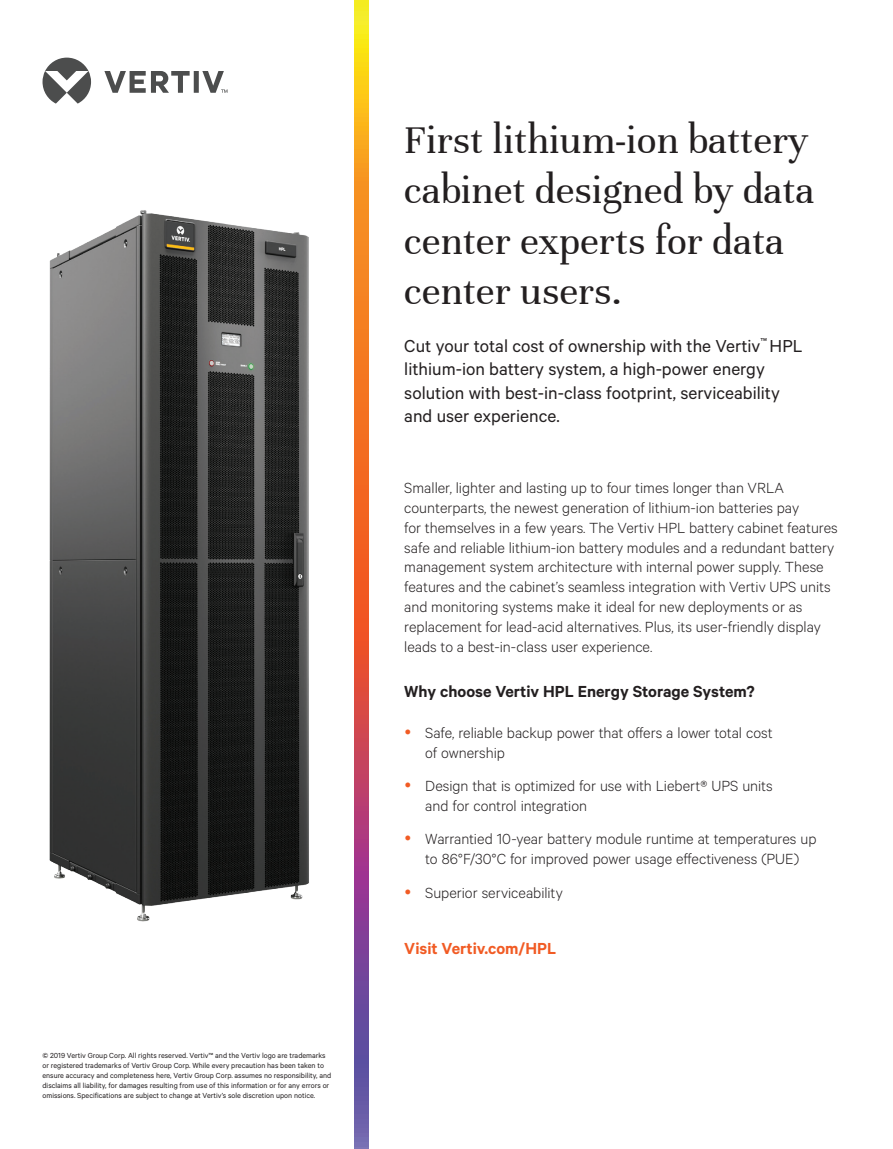
<style>
.page{position:relative;width:893px;height:1149px;background:#fff}
.page>*{position:absolute;margin:0;border:0;box-sizing:border-box;transform-origin:0 0}
.t1{font:42px/50.4px "Unna";color:#231f20}
.t2{font:19.5px/23.4px "Calibre";color:#231f20}
.t3{font:600 18px "Calibre";color:#231f20}
.t4{font:600 18px "Calibre";color:#f15b24}
.t5{font:300 16.5px/19.8px "Calibre";color:#231f20}
.t6{font:8.25px/9.9px "Calibre";color:#231f20}
</style>
<div class="page">
<svg style="left:354px;top:0;width:15px;height:1148px;background:#cc6c4a"></svg>
<svg style="left:43px;top:58px;width:184px;height:46px"></svg>
<img style="left:49px;top:210px;width:260px;height:712px">
<p class="t6" style="left:43px;top:1050px;width:290px">© 2019 Vertiv Group Corp. All rights reserved. Vertiv™ and the Vertiv logo are trademarks or registered trademarks of Vertiv Group Corp. While every precaution has been taken to ensure accuracy and completeness here, Vertiv Group Corp. assumes no responsibility, and disclaims all liability, for damages resulting from use of this information or for any errors or omissions. Specifications are subject to change at Vertiv’s sole discretion upon notice.</p>
<p class="t1" style="left:404px;top:115px;width:412px">First lithium-ion battery cabinet designed by data center experts for data center users.</p>
<p class="t2" style="left:404px;top:333px;width:400px">Cut your total cost of ownership with the Vertiv<sup>™</sup> HPL lithium-ion battery system, a high-power energy solution with best-in-class footprint, serviceability and user experience.</p>
<p class="t5" style="left:404px;top:477px;width:435px">Smaller, lighter and lasting up to four times longer than VRLA counterparts, the newest generation of lithium-ion batteries pay<br>for themselves in a few years. The Vertiv HPL battery cabinet features safe and reliable lithium-ion battery modules and a redundant battery management system architecture with internal power supply. These features and the cabinet’s seamless integration with Vertiv UPS units and monitoring systems make it ideal for new deployments or as replacement for lead-acid alternatives. Plus, its user-friendly display leads to a best-in-class user experience.</p>
<p class="t3" style="left:404px;top:680px;width:352px">Why choose Vertiv HPL Energy Storage System?</p>
<p class="t5" style="left:425px;top:722px;width:349px">Safe, reliable backup power that offers a lower total cost of ownership</p>
<p class="t5" style="left:425px;top:775px;width:349px">Design that is optimized for use with Liebert® UPS units and for control integration</p>
<p class="t5" style="left:425px;top:828px;width:393px">Warrantied 10-year battery module runtime at temperatures up to 86°F/30°C for improved power usage effectiveness (PUE)</p>
<p class="t5" style="left:425px;top:881px;width:139px">Superior serviceability</p>
<p class="t4" style="left:404px;top:937px;width:153px">Visit Vertiv.com/HPL</p>
</div>
